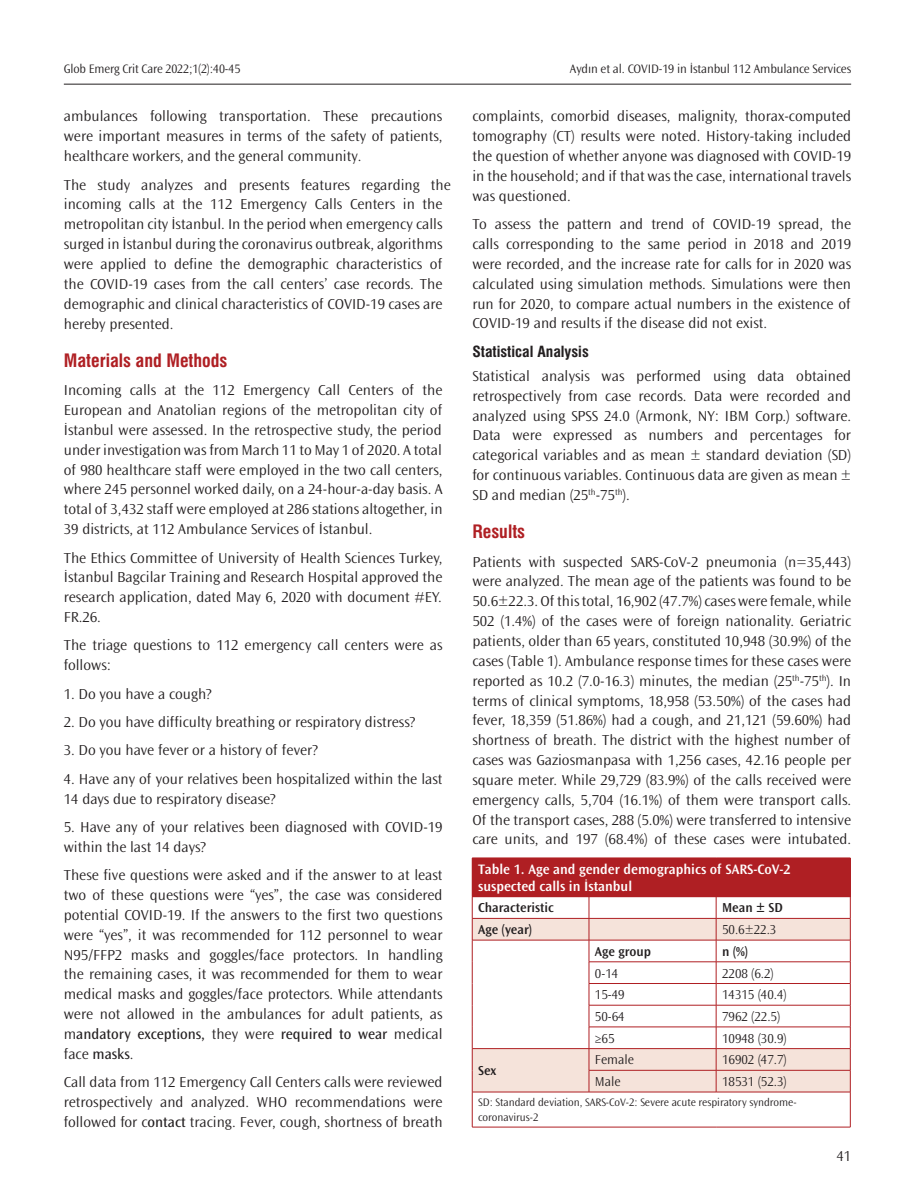
<style>
.page{position:relative;width:915px;height:1191px;background:#fff}
.page>*{position:absolute;margin:0;border:0;box-sizing:border-box;transform-origin:0 0}
.YAZI{font:18px "Swiss Condensed Bold Tr";color:#af1f23}
.ARA_BASLIK{font:18px "Swiss Condensed Bold Tr";color:#af1f23}
.YAZI-2{font:300 15px/19.8px "Ocean Sans Std";color:#231f20;text-align:justify}
.ARA{font:15px "Swiss Condensed Bold Tr";color:#231f20}
.TABLO-BASI{font:600 14.25px/16.5px "Ocean Sans Std";color:#fff}
.TABLO-YAZI{font:300 13.5px "Ocean Sans Std";color:#231f20}
.TABLO-YAZI-2{font:600 13.5px "Ocean Sans Std";color:#231f20}
.TABLO-ARA{font:600 13.5px "Ocean Sans Std";color:#231f20}
.t1{font:300 12.75px "Ocean Sans Std";letter-spacing:-.01em;color:#231f20}
.TABLO-ALTI{font:300 11.25px/15px "Ocean Sans Std";color:#231f20}
.s1{font-weight:400}
</style>
<div class="page">
<hr style="left:64px;top:84px;width:786px;height:1px;background:#231f20">
<div style="left:472px;top:858px;width:378px;height:38px;background:#af1f23"></div>
<svg style="left:473px;top:919px;width:376px;height:172px"></svg>
<svg style="left:715px;top:897px;width:1px;height:194px"></svg>
<hr style="left:472px;top:857px;width:116px;height:1px;background:#af1f23">
<hr style="left:588px;top:857px;width:128px;height:1px;background:#af1f23">
<hr style="left:716px;top:857px;width:134px;height:1px;background:#af1f23">
<hr style="left:472px;top:896px;width:116px;height:1px;background:#af1f23">
<hr style="left:588px;top:896px;width:128px;height:1px;background:#af1f23">
<hr style="left:716px;top:896px;width:134px;height:1px;background:#af1f23">
<hr style="left:588px;top:961px;width:128px;height:1px;background:#af1f23">
<hr style="left:716px;top:961px;width:134px;height:1px;background:#af1f23">
<hr style="left:588px;top:983px;width:128px;height:1px;background:#af1f23">
<hr style="left:716px;top:983px;width:134px;height:1px;background:#af1f23">
<hr style="left:588px;top:1005px;width:128px;height:1px;background:#af1f23">
<hr style="left:716px;top:1005px;width:134px;height:1px;background:#af1f23">
<hr style="left:588px;top:1026px;width:128px;height:1px;background:#af1f23">
<hr style="left:716px;top:1026px;width:134px;height:1px;background:#af1f23">
<svg style="left:588px;top:897px;width:1px;height:194px"></svg>
<hr style="left:588px;top:1070px;width:128px;height:1px;background:#af1f23">
<hr style="left:716px;top:1070px;width:134px;height:1px;background:#af1f23">
<hr style="left:472px;top:918px;width:116px;height:1px;background:#af1f23">
<hr style="left:588px;top:918px;width:128px;height:1px;background:#af1f23">
<hr style="left:716px;top:918px;width:134px;height:1px;background:#af1f23">
<hr style="left:472px;top:939px;width:116px;height:1px;background:#af1f23">
<hr style="left:588px;top:939px;width:128px;height:1px;background:#af1f23">
<hr style="left:716px;top:939px;width:134px;height:1px;background:#af1f23">
<hr style="left:472px;top:1048px;width:116px;height:1px;background:#af1f23">
<hr style="left:588px;top:1048px;width:128px;height:1px;background:#af1f23">
<hr style="left:716px;top:1048px;width:134px;height:1px;background:#af1f23">
<svg style="left:472px;top:897px;width:1px;height:194px"></svg>
<svg style="left:849px;top:897px;width:1px;height:194px"></svg>
<hr style="left:472px;top:1091px;width:116px;height:1px;background:#af1f23">
<hr style="left:472px;top:1092px;width:1px;height:35px;background:#af1f23">
<hr style="left:588px;top:1091px;width:128px;height:1px;background:#af1f23">
<hr style="left:716px;top:1091px;width:134px;height:1px;background:#af1f23">
<hr style="left:849px;top:1092px;width:1px;height:35px;background:#af1f23">
<hr style="left:472px;top:1126px;width:116px;height:1px;background:#af1f23">
<hr style="left:588px;top:1126px;width:128px;height:1px;background:#af1f23">
<hr style="left:716px;top:1126px;width:134px;height:1px;background:#af1f23">
<p class="t1" style="left:64px;top:61px;width:178px">Glob Emerg Crit Care 2022;1(2):40-45</p>
<p class="t1" style="left:569px;top:61px;width:282px">Aydın et al. COVID-19 in İstanbul 112 Ambulance Services</p>
<p class="YAZI-2" style="left:64px;top:107px;width:380px">ambulances following transportation. These precautions were important measures in terms of the safety of patients, healthcare workers, and the general community.</p>
<p class="YAZI-2" style="left:64px;top:175px;width:388px;text-align:left">The study analyzes and presents features regarding the incoming calls at the 112 Emergency Calls Centers in the metropolitan city İstanbul. In the period when emergency calls surged in İstanbul during the coronavirus outbreak, algorithms were applied to define the demographic characteristics of the COVID-19 cases from the call centers’ case records. The demographic and clinical characteristics of COVID-19 cases are hereby presented.</p>
<p class="YAZI" style="left:64px;top:349px;width:165px">Materials and Methods</p>
<p class="YAZI-2" style="left:64px;top:380px;width:380px">Incoming calls at the 112 Emergency Call Centers of the European and Anatolian regions of the metropolitan city of İstanbul were assessed. In the retrospective study, the period under investigation was from March 11 to May 1 of 2020. A total of 980 healthcare staff were employed in the two call centers, where 245 personnel worked daily, on a 24-hour-a-day basis. A total of 3,432 staff were employed at 286 stations altogether, in 39 districts, at 112 Ambulance Services of İstanbul.</p>
<p class="YAZI-2" style="left:64px;top:548px;width:380px">The Ethics Committee of University of Health Sciences Turkey, İstanbul Bagcilar Training and Research Hospital approved the research application, dated May 6, 2020 with document #EY.<br>FR.26.</p>
<p class="YAZI-2" style="left:64px;top:636px;width:380px">The triage questions to 112 emergency call centers were as follows:</p>
<p class="YAZI-2" style="left:64px;top:684px;width:149px">1. Do you have a cough?</p>
<p class="YAZI-2" style="left:64px;top:712px;width:353px">2. Do you have difficulty breathing or respiratory distress?</p>
<p class="YAZI-2" style="left:64px;top:740px;width:255px">3. Do you have fever or a history of fever?</p>
<p class="YAZI-2" style="left:64px;top:769px;width:380px">4. Have any of your relatives been hospitalized within the last<br>14 days due to respiratory disease?</p>
<p class="YAZI-2" style="left:64px;top:817px;width:380px">5. Have any of your relatives been diagnosed with COVID-19 within the last 14 days?</p>
<p class="YAZI-2" style="left:64px;top:865px;width:380px">These five questions were asked and if the answer to at least two of these questions were “yes”, the case was considered potential COVID-19. If the answers to the first two questions were “yes”, it was recommended for 112 personnel to wear N95/FFP2 masks and goggles/face protectors. In handling the remaining cases, it was recommended for them to wear medical masks and goggles/face protectors. While attendants were not allowed in the ambulances for adult patients, as m<span class="s1">andatory exceptions,</span> they were <span class="s1">required to wear</span> medical face <span class="s1">masks</span>.</p>
<p class="YAZI-2" style="left:64px;top:1072px;width:380px">Call data from 112 Emergency Call Centers calls were reviewed retrospectively and analyzed. WHO recommendations were followed for c<span class="s1">ontact</span> tracing. Fever, cough, shortness of breath</p>
<p class="YAZI-2" style="left:472px;top:107px;width:380px">complaints, comorbid diseases, malignity, thorax-computed tomography (CT) results were noted. History-taking included the question of whether anyone was diagnosed with COVID-19 in the household; and if that was the case, international travels was questioned.</p>
<p class="YAZI-2" style="left:472px;top:214px;width:380px">To assess the pattern and trend of COVID-19 spread, the calls corresponding to the same period in 2018 and 2019 were recorded, and the increase rate for calls for in 2020 was calculated using simulation methods. Simulations were then run for 2020, to compare actual numbers in the existence of COVID-19 and results if the disease did not exist.</p>
<p class="ARA" style="left:472px;top:342px;width:118px">Statistical Analysis</p>
<p class="YAZI-2" style="left:472px;top:366px;width:380px">Statistical analysis was performed using data obtained retrospectively from case records. Data were recorded and analyzed using SPSS 24.0 (Armonk, NY: IBM Corp.) software.<br>Data were expressed as numbers and percentages for categorical variables and as mean ± standard deviation (SD) for continuous variables. Continuous data are given as mean ± SD and median (25<sup>th</sup>-75<sup>th</sup>).</p>
<p class="ARA_BASLIK" style="left:472px;top:521px;width:54px">Results</p>
<p class="YAZI-2" style="left:472px;top:552px;width:380px">Patients with suspected SARS-CoV-2 pneumonia (n=35,443) were analyzed. The mean age of the patients was found to be 50.6±22.3. Of this total, 16,902 (47.7%) cases were female, while 502 (1.4%) of the cases were of foreign nationality. Geriatric patients, older than 65 years, constituted 10,948 (30.9%) of the cases (Table 1). Ambulance response times for these cases were reported as 10.2 (7.0-16.3) minutes, the median (25<sup>th</sup>-75<sup>th</sup>). In terms of clinical symptoms, 18,958 (53.50%) of the cases had fever, 18,359 (51.86%) had a cough, and 21,121 (59.60%) had shortness of breath. The district with the highest number of cases was Gaziosmanpasa with 1,256 cases, 42.16 people per square meter. While 29,729 (83.9%) of the calls received were emergency calls, 5,704 (16.1%) of them were transport calls.<br>Of the transport cases, 288 (5.0%) were transferred to intensive care units, and 197 (68.4%) of these cases were intubated.</p>
<p class="TABLO-BASI" style="left:478px;top:861px;width:314px">Table 1. Age and gender demographics of SARS-CoV-2 suspected calls in İstanbul</p>
<p class="TABLO-ARA" style="left:478px;top:900px;width:77px">Characteristic</p>
<p class="TABLO-ARA" style="left:721px;top:900px;width:62px">Mean ± SD</p>
<p class="TABLO-YAZI-2" style="left:478px;top:922px;width:55px">Age (year)</p>
<p class="TABLO-YAZI" style="left:721px;top:922px;width:56px">50.6±22.3</p>
<p class="TABLO-YAZI-2" style="left:594px;top:944px;width:58px">Age group</p>
<p class="TABLO-YAZI-2" style="left:721px;top:944px;width:27px">n (%)</p>
<p class="TABLO-YAZI" style="left:594px;top:965px;width:25px">0-14</p>
<p class="TABLO-YAZI" style="left:721px;top:965px;width:53px">2208 (6.2)</p>
<p class="TABLO-YAZI" style="left:594px;top:987px;width:31px">15-49</p>
<p class="TABLO-YAZI" style="left:721px;top:987px;width:66px">14315 (40.4)</p>
<p class="TABLO-YAZI" style="left:594px;top:1009px;width:31px">50-64</p>
<p class="TABLO-YAZI" style="left:721px;top:1009px;width:60px">7962 (22.5)</p>
<p class="TABLO-YAZI" style="left:594px;top:1030px;width:21px">≥65</p>
<p class="TABLO-YAZI" style="left:721px;top:1030px;width:66px">10948 (30.9)</p>
<p class="TABLO-YAZI-2" style="left:478px;top:1063px;width:20px">Sex</p>
<p class="TABLO-YAZI" style="left:594px;top:1052px;width:41px">Female</p>
<p class="TABLO-YAZI" style="left:721px;top:1052px;width:66px">16902 (47.7)</p>
<p class="TABLO-YAZI" style="left:594px;top:1074px;width:27px">Male</p>
<p class="TABLO-YAZI" style="left:721px;top:1074px;width:66px">18531 (52.3)</p>
<p class="TABLO-ALTI" style="left:478px;top:1095px;width:320px">SD: Standard deviation, SARS-CoV-2: Severe acute respiratory syndrome&shy;coronavirus-2</p>
<p class="YAZI-2" style="left:836px;top:1146px;width:16px">41</p>
</div>
